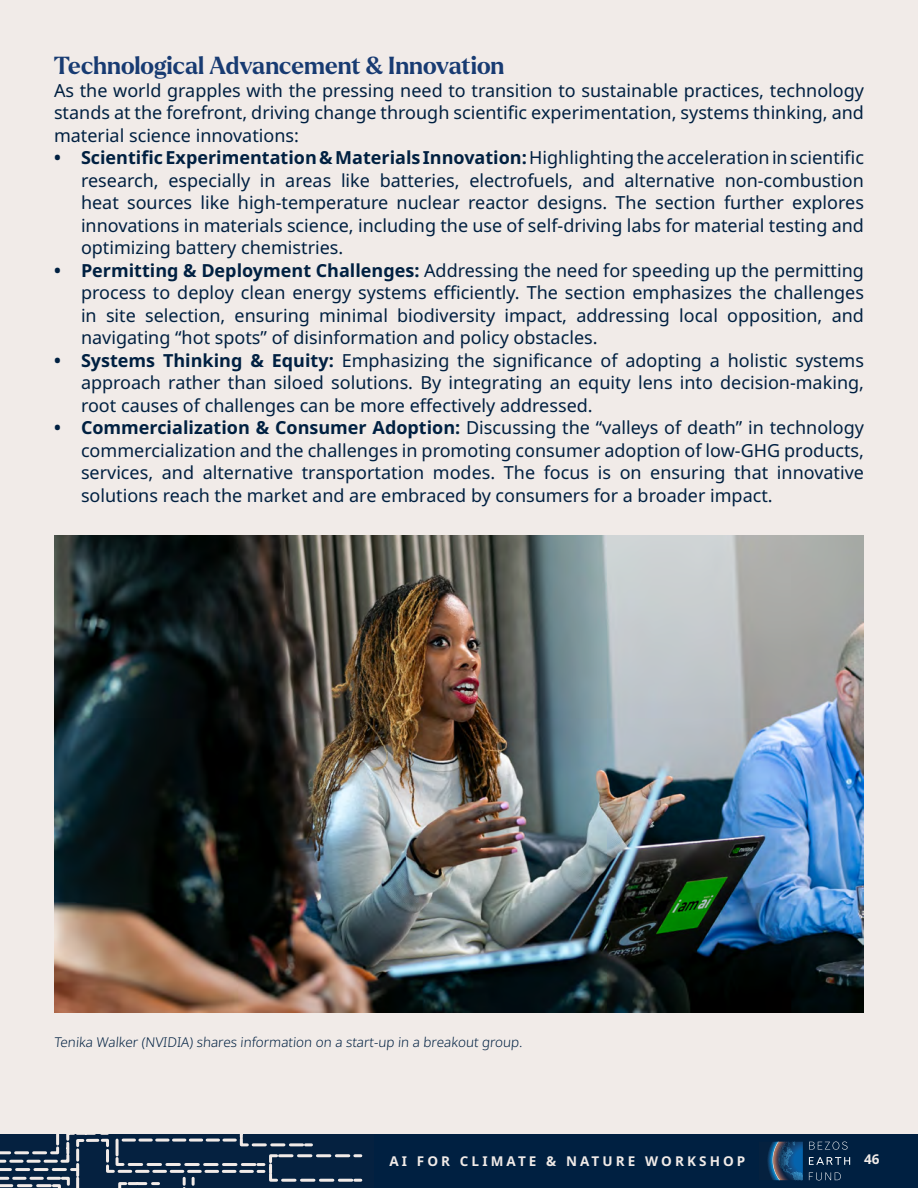
<style>
.page{position:relative;width:918px;height:1188px;background:#f1ebe8}
.page>*{position:absolute;margin:0;border:0;box-sizing:border-box;transform-origin:0 0}
.t1{font:700 24px "Larken";color:#183b72}
.t2{font:18px/22.5px "Noto Sans";color:#002041;text-align:justify}
.t3{font:300 13.5px "Noto Sans";color:#002041}
.t4{font:700 13.5px "Noto Sans";letter-spacing:.23em;color:#f1ebe8}
.s1{font-weight:700}
</style>
<div class="page">
<div style="left:0;top:1134px;width:918px;height:54px;background:#002041"></div>
<svg style="left:809px;top:1157px;width:41px;height:8px"></svg>
<svg style="left:809px;top:1172px;width:32px;height:8px"></svg>
<svg style="left:809px;top:1142px;width:39px;height:8px"></svg>
<svg style="left:767px;top:1142px;width:36px;height:38px"></svg>
<div style="left:0;top:1134px;width:373px;height:54px;background:#052140"></div>
<svg style="left:1px;top:1134px;width:360px;height:54px"></svg>
<img style="left:54px;top:536px;width:810px;height:476px">
<h1 class="t1" style="left:54px;top:50px;width:452px">Technological Advancement &amp; Innovation</h1>
<p class="t2" style="left:54px;top:80px;width:812px">As the world grapples with the pressing need to transition to sustainable practices, technology stands at the forefront, driving change through scientific experimentation, systems thinking, and material science innovations:</p>
<p class="t2" style="left:81px;top:147px;width:785px;text-indent:-27px"><span class="s1">• Scientific Experimentation &amp; Materials Innovation:</span> Highlighting the acceleration in scientific research, especially in areas like batteries, electrofuels, and alternative non-combustion heat sources like high-temperature nuclear reactor designs. The section further explores innovations in materials science, including the use of self-driving labs for material testing and optimizing battery chemistries.</p>
<p class="t2" style="left:81px;top:260px;width:785px;text-indent:-27px"><span class="s1">• Permitting &amp; Deployment Challenges:</span> Addressing the need for speeding up the permitting process to deploy clean energy systems efficiently. The section emphasizes the challenges in site selection, ensuring minimal biodiversity impact, addressing local opposition, and navigating “hot spots” of disinformation and policy obstacles.</p>
<p class="t2" style="left:81px;top:350px;width:785px;text-indent:-27px"><span class="s1">• Systems Thinking &amp; Equity:</span> Emphasizing the significance of adopting a holistic systems approach rather than siloed solutions. By integrating an equity lens into decision-making, root causes of challenges can be more effectively addressed.</p>
<p class="t2" style="left:81px;top:417px;width:785px;text-indent:-27px"><span class="s1">• Commercialization &amp; Consumer Adoption:</span> Discussing the “valleys of death” in technology commercialization and the challenges in promoting consumer adoption of low-GHG products, services, and alternative transportation modes. The focus is on ensuring that innovative solutions reach the market and are embraced by consumers for a broader impact.</p>
<p class="t3" style="left:54px;top:1033px;width:472px">Tenika Walker (NVIDIA) shares information on a start-up in a breakout group.</p>
<p class="t4" style="left:390px;top:1152px;width:357px">AI FOR CLIMATE &amp; NATURE WORKSHOP</p>
<p class="t4" style="left:864px;top:1149px;width:17px">46</p>
</div>
